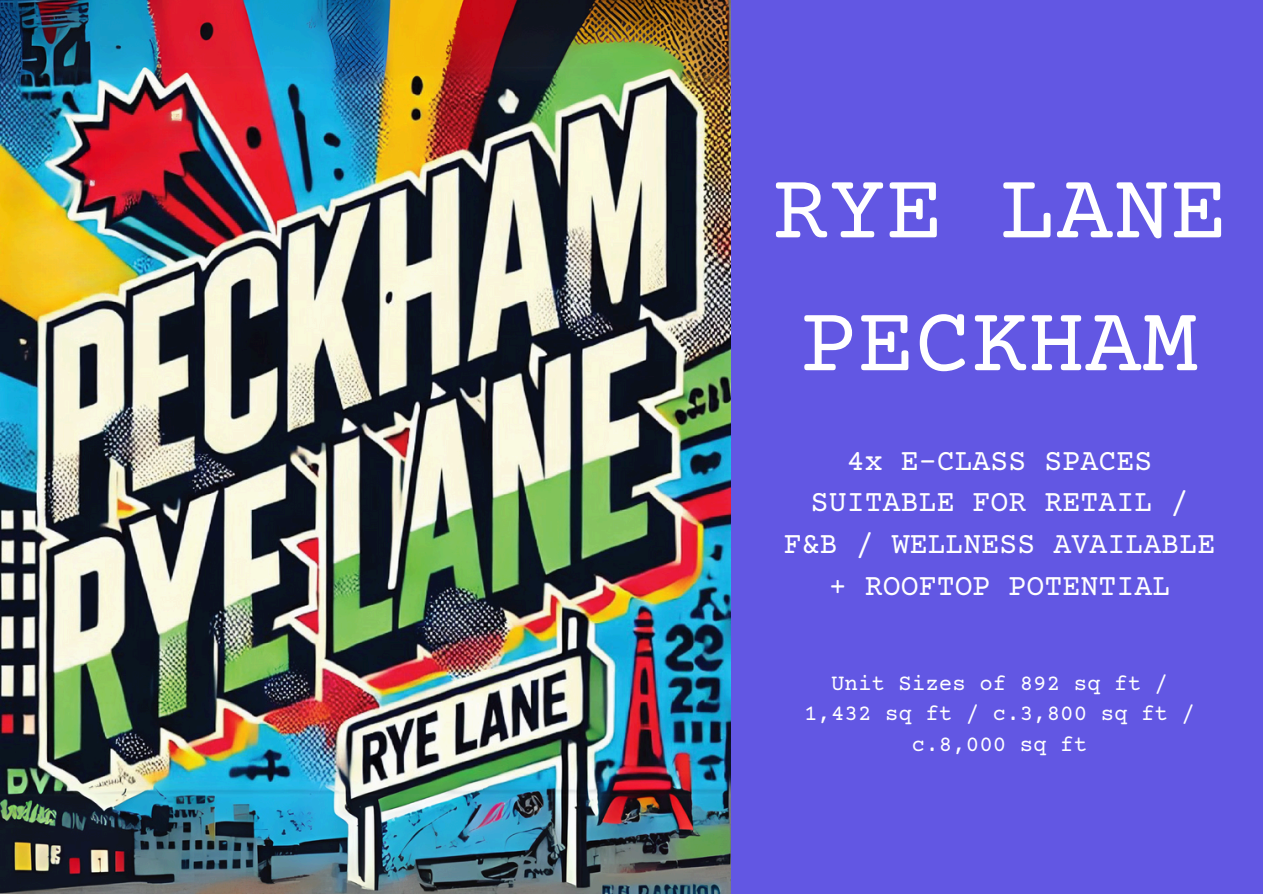
<style>
.page{position:relative;width:1263px;height:894px;background:#fff}
.page>*{position:absolute;margin:0;border:0;box-sizing:border-box;transform-origin:0 0}
.t1{font:94.8px/132.8px "Courier Prime";color:#fff}
.t2{font:30px/41.7px "Courier Prime";color:#fff;text-align:center}
.t3{font:22.5px/30.3px "Courier Prime";color:#fff;text-align:center}
</style>
<div class="page">
<div style="left:0;top:0;width:1263px;height:893px;background:#6257e3"></div>
<img style="left:0;top:0;width:730px;height:893px">
<h2 class="t1" style="left:772px;top:150px;width:456px">RYE LANE<br>PECKHAM</h2>
<h1 class="t2" style="left:784px;top:442px;width:433px">4x E-CLASS SPACES<br>SUITABLE FOR RETAIL /<br>F&amp;B / WELLNESS AVAILABLE + ROOFTOP POTENTIAL</h1>
<p class="t3" style="left:804px;top:669px;width:392px">Unit Sizes of 892 sq ft /<br>1,432 sq ft / c.3,800 sq ft / c.8,000 sq ft</p>
</div>
